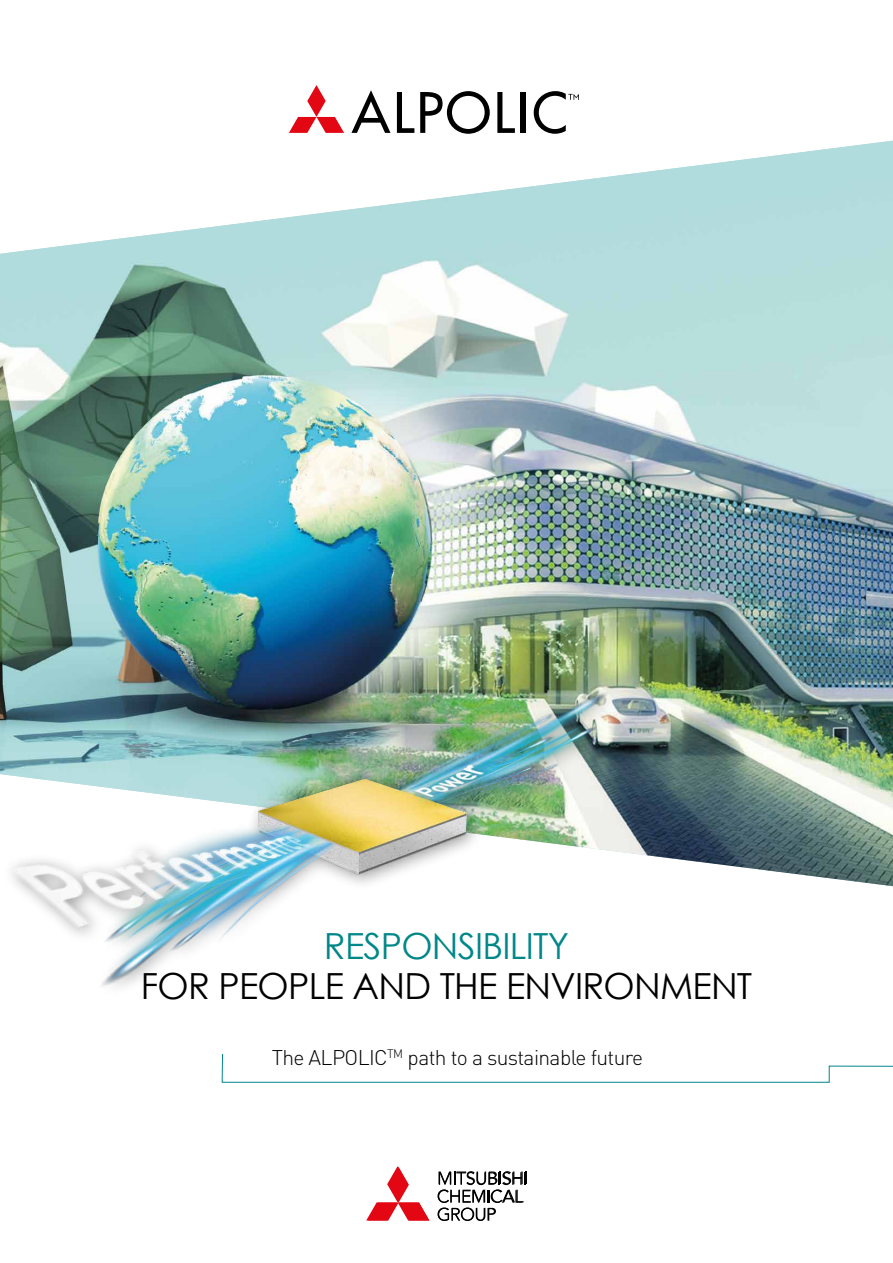
<style>
.page{position:relative;width:893px;height:1263px;background:#fff}
.page>*{position:absolute;margin:0;border:0;box-sizing:border-box;transform-origin:0 0}
.t1{font:36px "Century Gothic";letter-spacing:-.02em;color:#000}
.t2{font:36px "Century Gothic";letter-spacing:-.02em;color:#008789}
.t3{font:300 21px "DIN Pro";letter-spacing:-.03em;color:#000}
</style>
<div class="page">
<img style="left:0;top:141px;width:893px;height:745px">
<svg style="left:366px;top:1166px;width:63px;height:54px"></svg>
<svg style="left:438px;top:1171px;width:89px;height:50px"></svg>
<svg style="left:420px;top:91px;width:95px;height:43px"></svg>
<div style="left:521px;top:92px;width:5px;height:41px;background:#000"></div>
<svg style="left:289px;top:85px;width:125px;height:48px"></svg>
<svg style="left:533px;top:91px;width:46px;height:43px"></svg>
<svg style="left:221px;top:1054px;width:672px;height:29px"></svg>
<img style="left:0;top:661px;width:612px;height:326px">
<h1 class="t2" style="left:324px;top:921px;width:247px">RESPONSIBILITY</h1>
<h1 class="t1" style="left:141px;top:961px;width:613px">FOR PEOPLE AND THE ENVIRONMENT</h1>
<p class="t3" style="left:272px;top:1043px;width:373px">The ALPOLIC<sup>TM</sup> path to a sustainable future</p>
</div>
